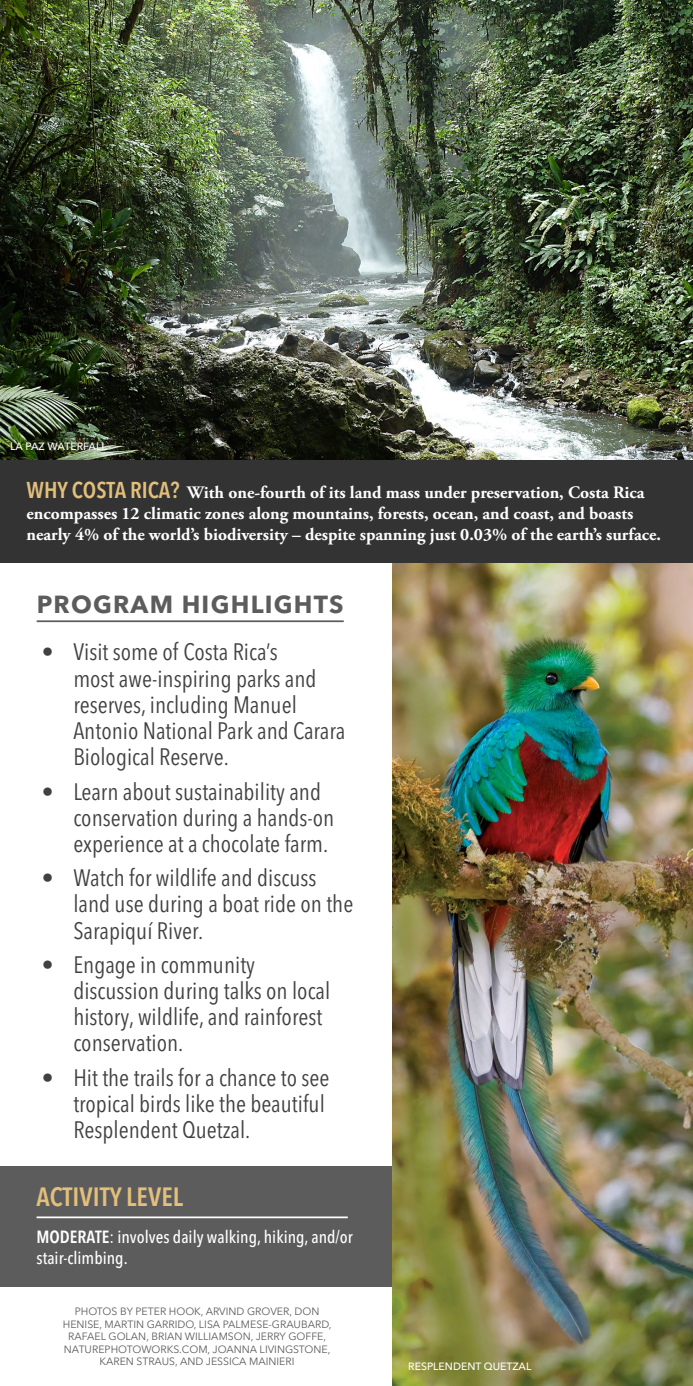
<style>
.page{position:relative;width:693px;height:1386px;background:#fff}
.page>*{position:absolute;margin:0;border:0;box-sizing:border-box;transform-origin:0 0}
.t1{font:600 condensed 26.25px "Avenir Next LT Pro";color:#e2bf7a}
.t2{font:700 24.5px "Avenir Next LT Pro";letter-spacing:.05em;color:#5c5c5c}
.t3{font:condensed 23.62px/26.2px "Avenir Next LT Pro";color:#414042}
.t4{font:700 17.5px/21px "Adobe Garamond Pro";color:#fff}
.t5{font:500 condensed 17.5px/21px "Avenir Next LT Pro";color:#fff}
.t6{font:10.5px "Avenir Next LT Pro";color:#5c5c5c}
.t7{font:500 10.5px "Avenir Next LT Pro";color:#fff}
.s1{font-family:"Avenir Next LT Pro";font-weight:600;font-stretch:condensed;font-size:22.75px;color:#e2bf7a}
.s2{font-weight:600}
</style>
<div class="page">
<div style="left:0;top:1167px;width:412px;height:120px;background:#5c5c5c"></div>
<img style="left:393px;top:563px;width:300px;height:823px">
<img style="left:0;top:0;width:693px;height:461px">
<div style="left:0;top:461px;width:693px;height:102px;background:#333"></div>
<hr style="left:37px;top:1216px;width:311px;height:2px;background:#fff">
<hr style="left:37px;top:620px;width:307px;height:2px;background:#5c5c5c">
<p class="t7" style="left:10px;top:440px;width:86px">LA PAZ WATER FALL</p>
<p class="t4" style="left:27px;top:482px;width:636px"><span class="s1">WHY COSTA RICA?</span> With one-fourth of its land mass under preservation, Costa Rica encompasses 12 climatic zones along mountains, forests, ocean, and coast, and boasts nearly 4% of the world’s biodiversity – despite spanning just 0.03% of the earth’s surface.</p>
<p class="t2" style="left:37px;top:589px;width:309px">PROGRAM HIGHLIGHTS</p>
<p class="t3" style="left:73px;top:639px;width:274px;text-indent:-31px">• Visit some of Costa Rica’s<br>most awe-inspiring parks and reserves, including Manuel<br>Antonio National Park and Carara<br>Biological Reserve.</p>
<p class="t3" style="left:73px;top:778px;width:263px;text-indent:-31px">• Learn about sustainability and conservation during a hands-on experience at a chocolate farm.</p>
<p class="t3" style="left:73px;top:865px;width:281px;text-indent:-31px">• Watch for wildlife and discuss land use during a boat ride on the<br>Sarapiquí River.</p>
<p class="t3" style="left:73px;top:951px;width:259px;text-indent:-31px">• Engage in community discussion during talks on local history, wildlife, and rainforest conservation.</p>
<p class="t3" style="left:73px;top:1064px;width:258px;text-indent:-31px">• Hit the trails for a chance to see tropical birds like the beautiful<br>Resplendent Quetzal.</p>
<p class="t1" style="left:37px;top:1181px;width:148px">ACTIVITY LEVEL</p>
<p class="t5" style="left:37px;top:1227px;width:318px"><span class="s2">MODERATE</span>: involves daily walking, hiking, and/or stair-climbing.</p>
<p class="t6" style="left:75px;top:1305px;width:246px">PHOTOS by PETER HOOK, ARVIND GROVER, DON</p>
<p class="t6" style="left:63px;top:1318px;width:270px">HENISE, MARTIN GARRIDO, LISA PALMESE-GRAUBARD,</p>
<p class="t6" style="left:68px;top:1330px;width:259px">RAFAEL GOLAN, B RIAN WILLIAMSON, JERRY GOFFE,</p>
<p class="t6" style="left:64px;top:1343px;width:268px">NATUREPHOTOWORKS.COM, JOANNA LIVINGSTONE,</p>
<p class="t6" style="left:100px;top:1356px;width:89px">KAREN STRAUS, and</p>
<p class="t6" style="left:206px;top:1356px;width:90px">JESSICA MAINIERI</p>
<p class="t7" style="left:408px;top:1360px;width:125px">RESPLENDENT QUETZAL</p>
</div>
